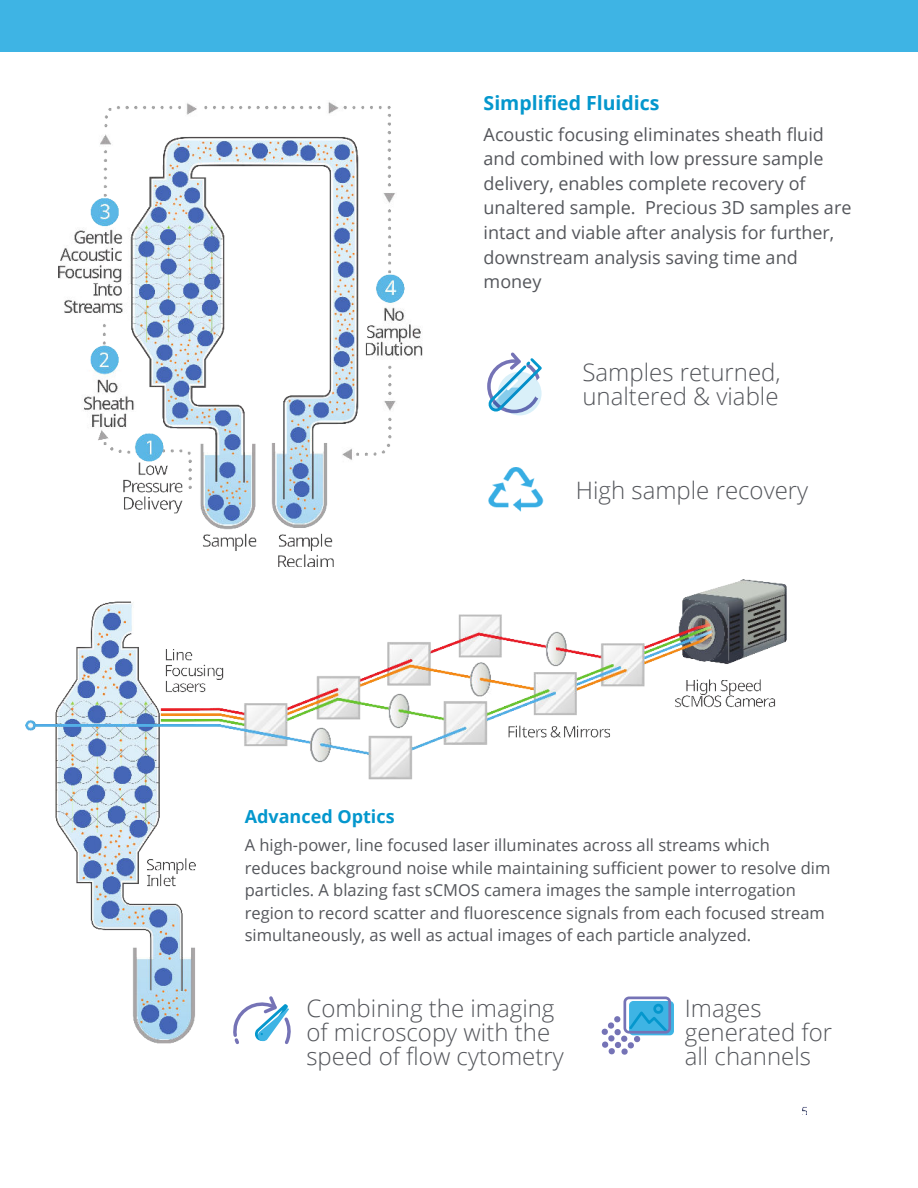
<style>
.page{position:relative;width:918px;height:1188px;background:#fff}
.page>*{position:absolute;margin:0;border:0;box-sizing:border-box;transform-origin:0 0}
.t1{font:300 24px/24px "Open Sans";color:#54565b}
.t2{font:700 19.5px "Open Sans";color:#0497cd}
.t3{font:18px/24.6px "Open Sans";color:#54565b}
.t4{font:700 18px "Open Sans";color:#0497cd}
.t5{font:16.5px/22.5px "Open Sans";color:#54565b}
.s1{font-style:inherit}
</style>
<div class="page">
<img style="left:26px;top:579px;width:780px;height:536px">
<svg style="left:487px;top:352px;width:55px;height:63px"></svg>
<img style="left:58px;top:102px;width:365px;height:465px">
<svg style="left:232px;top:993px;width:58px;height:54px"></svg>
<div style="left:629px;top:1001px;width:45px;height:34px;background:#3eb4e4;border-radius:4px"></div>
<div style="left:623px;top:997px;width:48px;height:37px;border:3px solid #7573b6;border-radius:4px"></div>
<div style="left:653px;top:1004px;width:10px;height:10px;border:3px solid #0497cd;border-radius:50%"></div>
<svg style="left:601px;top:1008px;width:70px;height:47px"></svg>
<img style="left:488px;top:467px;width:56px;height:45px">
<div style="left:0;top:0;width:918px;height:52px;background:#3eb4e4"></div>
<p class="t2" style="left:484px;top:90px;width:177px">Simplified Fluidics</p>
<p class="t3" style="left:484px;top:121px;width:342px">Acoustic focusing eliminates sheath fluid</p>
<p class="t3" style="left:484px;top:146px;width:369px"><span class="s1">and combined with low pressure sample delivery</span>, <span class="s1">enables</span> complete recovery of unaltered sample. <span class="s1">P</span>recious <span class="s1">3D</span> samples are <span class="s1">intact and</span> viable after analysis for further, downstream analysis <span class="s1">saving time and money</span></p>
<h1 class="t1" style="left:583px;top:360px;width:200px">Samples returned, unaltered &amp; viable</h1>
<h1 class="t1" style="left:576px;top:477px;width:234px">High sample recovery</h1>
<p class="t4" style="left:245px;top:803px;width:151px">Advanced Optics</p>
<p class="t5" style="left:245px;top:833px;width:587px">A high-power, line focused laser illuminates across all streams which reduces background noise while maintaining sufficient power to resolve dim particles. A blazing fast sCMOS camera images the sample interrogation region to record scatter and fluorescence signals from each focused stream simultaneously, as well as actual images of each particle analyzed.</p>
<h1 class="t1" style="left:306px;top:996px;width:259px">Combining the imaging of microscopy with the speed of flow cytometry</h1>
<h1 class="t1" style="left:685px;top:996px;width:149px">Images generated for all channels</h1>
</div>
